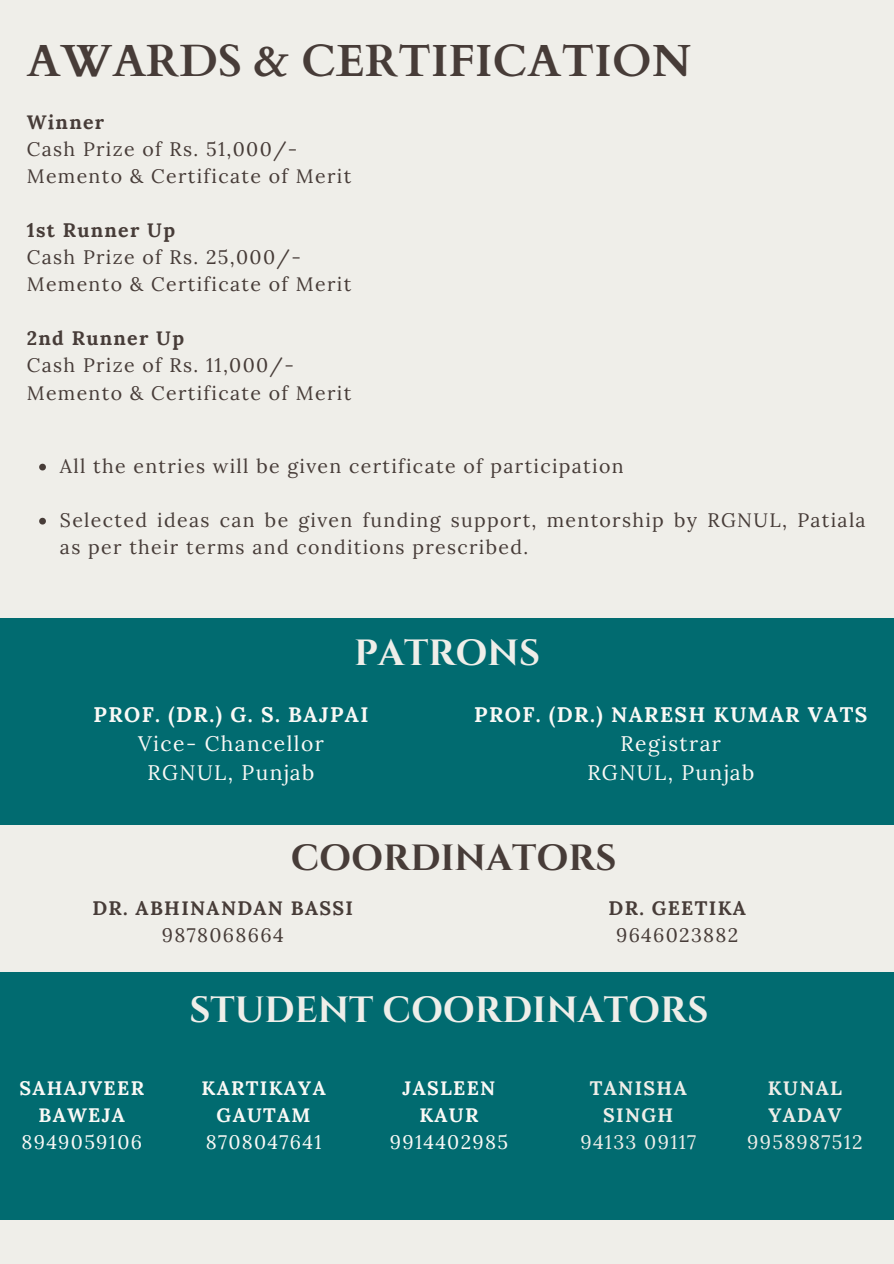
<style>
.page{position:relative;width:894px;height:1264px;background:#fff}
.page>*{position:absolute;margin:0;border:0;box-sizing:border-box;transform-origin:0 0}
.t1{font:700 45px "Cardo";color:#473c38}
.t2{font:700 36.45px "Cinzel";color:#efeee9}
.t3{font:700 36.45px "Cinzel";color:#473c38}
.t4{font:21px "Lora";letter-spacing:.07em;color:#faf9f6}
.t5{font:700 21px "Lora";letter-spacing:.07em;color:#faf9f6}
.t6{font:19.5px/27px "Lora";letter-spacing:.07em;color:#473c38}
.t7{font:700 19.5px "Lora";letter-spacing:.07em;color:#473c38}
.t8{font:700 19.5px "Lora";letter-spacing:.07em;color:#faf9f6}
.t9{font:19.5px "Lora";letter-spacing:.07em;color:#faf9f6}
.t10{font:700 19.5px "Lora";letter-spacing:.07em;color:#efeee9}
.t11{font:19.5px "Lora";letter-spacing:.07em;color:#efeee9}
</style>
<div class="page">
<div style="left:0;top:0;width:893px;height:1263px;background:#efeee9"></div>
<div style="left:0;top:972px;width:893px;height:247px;background:#016b70"></div>
<div style="left:0;top:618px;width:893px;height:206px;background:#016b70"></div>
<svg style="left:39px;top:463px;width:7px;height:7px"></svg>
<svg style="left:39px;top:518px;width:7px;height:6px"></svg>
<p class="t1" style="left:27px;top:31px;width:665px">AWARDS &amp; CERTIFICATION</p>
<p class="t7" style="left:27px;top:109px;width:79px">Winner</p>
<p class="t6" style="left:27px;top:135px;width:272px">Cash Prize of Rs. 51,000/-</p>
<p class="t6" style="left:27px;top:163px;width:326px">Memento &amp; Certificate of Merit</p>
<p class="t7" style="left:27px;top:218px;width:150px">1st Runner Up</p>
<p class="t6" style="left:27px;top:244px;width:275px">Cash Prize of Rs. 25,000/-</p>
<p class="t6" style="left:27px;top:271px;width:326px">Memento &amp; Certificate of Merit</p>
<p class="t7" style="left:27px;top:326px;width:159px">2nd Runner Up</p>
<p class="t6" style="left:27px;top:352px;width:269px">Cash Prize of Rs. 11,000/-</p>
<p class="t6" style="left:27px;top:379px;width:326px">Memento &amp; Certificate of Merit</p>
<p class="t6" style="left:60px;top:452px;width:565px">All the entries will be given certificate of participation</p>
<p class="t6" style="left:60px;top:506px;width:807px">Selected ideas can be given funding support, mentorship by RGNUL, Patiala as per their terms and conditions prescribed.</p>
<p class="t2" style="left:354px;top:629px;width:187px">PATRONS</p>
<p class="t5" style="left:93px;top:700px;width:276px">PROF. (DR.) G. S. BAJPAI</p>
<p class="t4" style="left:138px;top:730px;width:187px">Vice- Chancellor</p>
<p class="t4" style="left:147px;top:759px;width:168px">RGNUL, Punjab</p>
<p class="t5" style="left:474px;top:700px;width:394px">PROF. (DR.) NARESH KUMAR VATS</p>
<p class="t4" style="left:620px;top:730px;width:102px">Registrar</p>
<p class="t4" style="left:587px;top:759px;width:168px">RGNUL, Punjab</p>
<p class="t3" style="left:291px;top:834px;width:327px">COORDINATORS</p>
<p class="t7" style="left:92px;top:895px;width:262px">DR. ABHINANDAN BASSI</p>
<p class="t6" style="left:162px;top:921px;width:123px">9878068664</p>
<p class="t7" style="left:608px;top:895px;width:139px">DR. GEETIKA</p>
<p class="t6" style="left:616px;top:921px;width:124px">9646023882</p>
<p class="t8" style="left:20px;top:1075px;width:126px">SAHAJVEER</p>
<p class="t8" style="left:39px;top:1102px;width:88px">BAWEJA</p>
<p class="t9" style="left:21px;top:1129px;width:122px">8949059106</p>
<p class="t2" style="left:189px;top:986px;width:520px">STUDENT COORDINATORS</p>
<p class="t8" style="left:201px;top:1075px;width:126px">KARTIKAYA</p>
<p class="t8" style="left:216px;top:1102px;width:95px">GAUTAM</p>
<p class="t9" style="left:206px;top:1129px;width:117px">8708047641</p>
<p class="t8" style="left:402px;top:1075px;width:94px">JASLEEN</p>
<p class="t8" style="left:419px;top:1102px;width:61px">KAUR</p>
<p class="t9" style="left:389px;top:1129px;width:120px">9914402985</p>
<p class="t10" style="left:589px;top:1075px;width:98px">TANISHA</p>
<p class="t10" style="left:603px;top:1102px;width:72px">SINGH</p>
<p class="t11" style="left:580px;top:1129px;width:117px">94133 09117</p>
<p class="t10" style="left:767px;top:1075px;width:75px">KUNAL</p>
<p class="t10" style="left:768px;top:1102px;width:75px">YADAV</p>
<p class="t11" style="left:747px;top:1129px;width:117px">9958987512</p>
</div>
